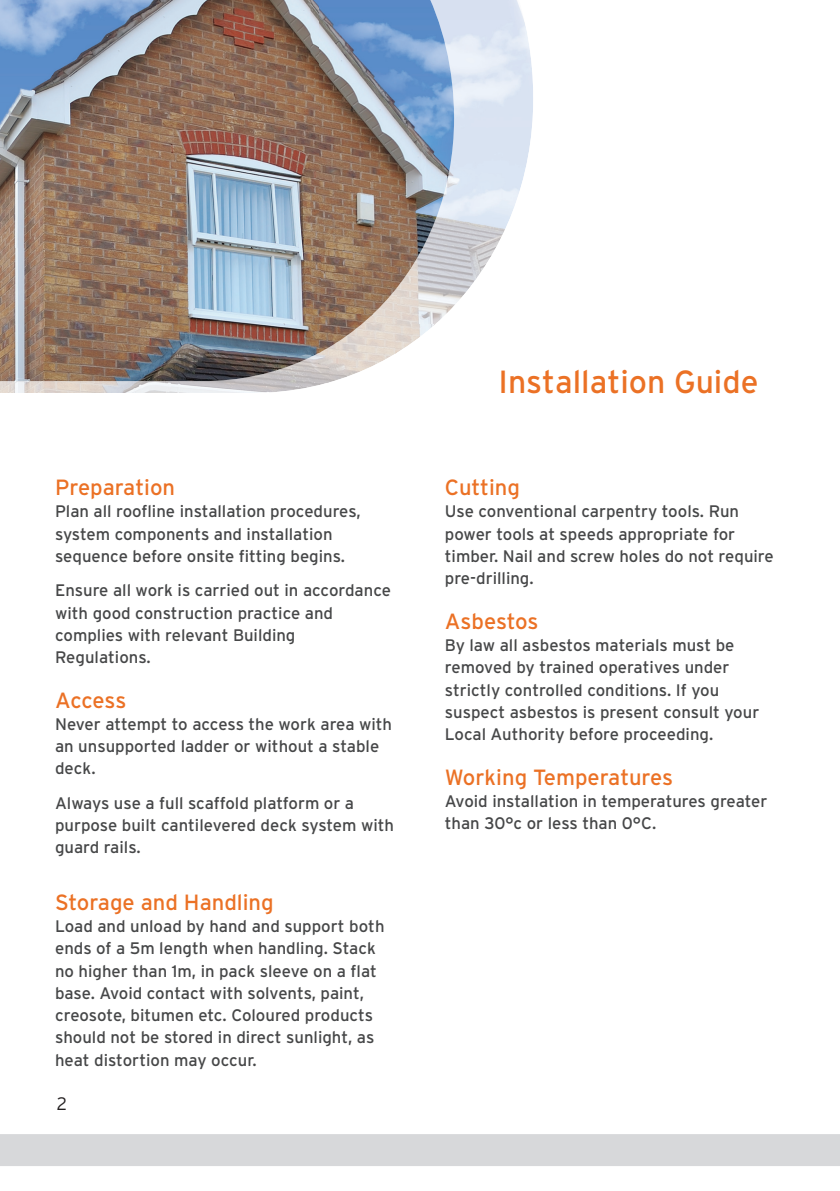
<style>
.page{position:relative;width:840px;height:1191px;background:#fff}
.page>*{position:absolute;margin:0;border:0;box-sizing:border-box;transform-origin:0 0}
.t1{font:32px "Interstate";color:#eb7125}
.t2{font:22px "Interstate";color:#eb7125}
.t3{font:300 18px "Interstate";color:#231f20}
.t4{font:16.6px/22.2px "Interstate";color:#464748}
</style>
<div class="page">
<img style="left:396px;top:0;width:137px;height:325px">
<img style="left:328px;top:315px;width:68px;height:68px">
<img style="left:202px;top:353px;width:126px;height:40px">
<img style="left:395px;top:325px;width:39px;height:29px">
<img style="left:0;top:0;width:320px;height:381px">
<img style="left:319px;top:0;width:135px;height:315px">
<img style="left:319px;top:315px;width:53px;height:38px">
<div style="left:0;top:1134px;width:839px;height:32px;background:#d7d8da"></div>
<h2 class="t2" style="left:55px;top:479px;width:121px">Preparation</h2>
<p class="t4" style="left:55px;top:502px;width:307px">Plan all roofline installation procedures, system components and installation sequence before onsite fitting begins.</p>
<p class="t4" style="left:55px;top:580px;width:337px">Ensure all work is carried out in accordance with good construction practice and complies with relevant Building<br>Regulations.</p>
<h2 class="t2" style="left:55px;top:691px;width:73px">Access</h2>
<p class="t4" style="left:55px;top:714px;width:338px">Never attempt to access the work area with an unsupported ladder or without a stable deck.</p>
<p class="t4" style="left:55px;top:793px;width:340px">Always use a full scaffold platform or a purpose built cantilevered deck system with guard rails.</p>
<h2 class="t2" style="left:55px;top:893px;width:220px">Storage and Handling</h2>
<p class="t4" style="left:55px;top:916px;width:331px">Load and unload by hand and support both ends of a 5m length when handling. Stack no higher than 1m, in pack sleeve on a flat base. Avoid contact with solvents, paint, creosote, bitumen etc. Coloured products should not be stored in direct sunlight, as heat distortion may occur.</p>
<p class="t3" style="left:57px;top:1096px;width:12px">2</p>
<h1 class="t1" style="left:498px;top:370px;width:261px">Installation Guide</h1>
<h2 class="t2" style="left:444px;top:479px;width:77px">Cutting</h2>
<p class="t4" style="left:444px;top:502px;width:330px">Use conventional carpentry tools. Run power tools at speeds appropriate for timber. Nail and screw holes do not require pre-drilling.</p>
<h2 class="t2" style="left:444px;top:612px;width:95px">Asbestos</h2>
<p class="t4" style="left:444px;top:635px;width:316px">By law all asbestos materials must be removed by trained operatives under strictly controlled conditions. If you suspect asbestos is present consult your Local Authority before proceeding.</p>
<h2 class="t2" style="left:444px;top:768px;width:230px">Working Temperatures</h2>
<p class="t4" style="left:444px;top:791px;width:324px">Avoid installation in temperatures greater than 30°c or less than 0°C.</p>
</div>
